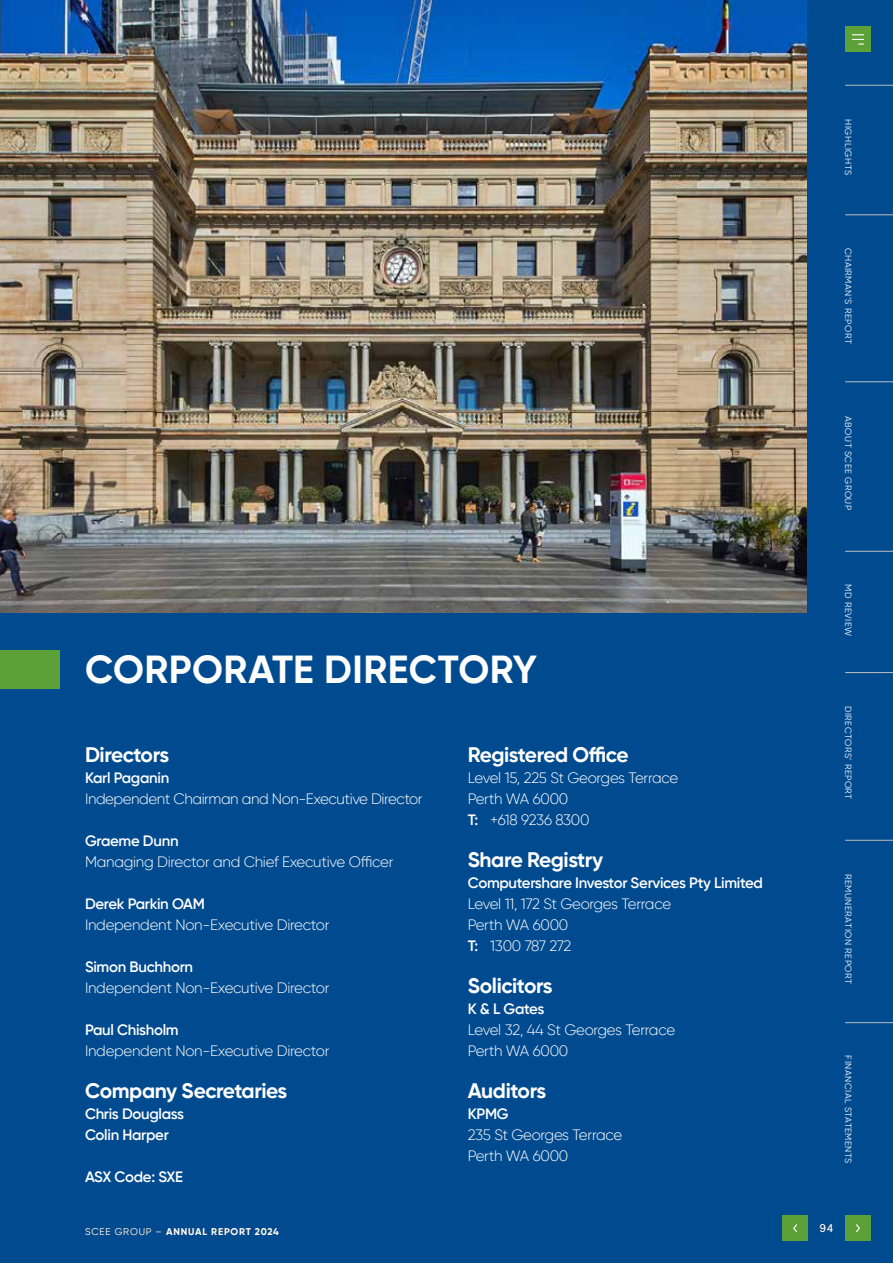
<style>
.page{position:relative;width:893px;height:1263px;background:#004a8f}
.page>*{position:absolute;margin:0;border:0;box-sizing:border-box;transform-origin:0 0}
.t1{font:700 39px "Gilroy";letter-spacing:.01em;color:#fff}
.t2{font:700 21px "Gilroy";letter-spacing:-.02em;color:#fff}
.t3{font:300 15px/21px "Gilroy";letter-spacing:-.02em;color:#fff}
.t4{font:600 15px/21px "Gilroy";letter-spacing:-.02em;color:#fff}
.t5{font:12px "Nimbus San";color:#fff}
.t6{font:700 9.75px "Gilroy";letter-spacing:.085em;color:#fff}
.t7{font:9px "Gilroy";letter-spacing:.06em;color:#fff}
.s1{font-weight:600}
.s2{font-weight:400}
</style>
<div class="page">
<img style="left:0;top:0;width:807px;height:612px">
<div style="left:0;top:650px;width:60px;height:39px;background:#5ca038"></div>
<hr style="left:845px;top:840px;width:48px;height:1px;background:#bcbec0">
<hr style="left:845px;top:215px;width:48px;height:1px;background:#bcbec0">
<hr style="left:845px;top:85px;width:48px;height:1px;background:#bcbec0">
<hr style="left:845px;top:381px;width:48px;height:1px;background:#bcbec0">
<hr style="left:845px;top:551px;width:48px;height:1px;background:#bcbec0">
<hr style="left:845px;top:672px;width:48px;height:1px;background:#bcbec0">
<hr style="left:845px;top:1022px;width:48px;height:1px;background:#bcbec0">
<div style="left:845px;top:27px;width:26px;height:25px;background:#5ca038"></div>
<svg style="left:852px;top:34px;width:11px;height:11px"></svg>
<div style="left:845px;top:1215px;width:26px;height:26px;background:#5ca038"></div>
<svg style="left:856px;top:1224px;width:4px;height:9px"></svg>
<div style="left:782px;top:1215px;width:26px;height:26px;background:#5ca038"></div>
<svg style="left:793px;top:1224px;width:4px;height:9px"></svg>
<p class="t7" style="left:854px;top:119px;width:57px;rotate:90deg">HIGHLIGHTS</p>
<p class="t7" style="left:854px;top:248px;width:97px;rotate:90deg">CHAIRMAN’S REPORT</p>
<p class="t7" style="left:854px;top:416px;width:96px;rotate:90deg">ABOUT SCEE GROUP</p>
<h1 class="t1" style="left:85px;top:645px;width:453px">CORPORATE DIRECTORY</h1>
<h2 class="t2" style="left:85px;top:742px;width:86px">Directors</h2>
<p class="t4" style="left:85px;top:767px;width:86px">Karl Paganin</p>
<p class="t3" style="left:85px;top:788px;width:339px">Independent Chairman and Non-Executive Director</p>
<p class="t4" style="left:85px;top:830px;width:95px">Graeme Dunn</p>
<p class="t3" style="left:85px;top:851px;width:310px">Managing Director and Chief Executive Officer</p>
<p class="t4" style="left:85px;top:893px;width:121px">Derek Parkin OAM</p>
<p class="t3" style="left:85px;top:914px;width:246px">Independent Non-Executive Director</p>
<p class="t4" style="left:85px;top:956px;width:110px">Simon Buchhorn</p>
<p class="t3" style="left:85px;top:977px;width:246px">Independent Non-Executive Director</p>
<p class="t4" style="left:85px;top:1019px;width:95px">Paul Chisholm</p>
<p class="t3" style="left:85px;top:1040px;width:246px">Independent Non-Executive Director</p>
<h2 class="t2" style="left:85px;top:1078px;width:204px">Company Secretaries</h2>
<p class="t4" style="left:85px;top:1103px;width:100px">Chris Douglass<br>Colin Harper</p>
<p class="t4" style="left:85px;top:1166px;width:100px">ASX Code: SXE</p>
<h2 class="t2" style="left:468px;top:742px;width:162px">Registered Office</h2>
<p class="t3" style="left:468px;top:767px;width:212px">Level 15, 225 St Georges Terrace<br>Perth WA 6000<br><span class="s1">T:</span> +618 9236 8300</p>
<h2 class="t2" style="left:468px;top:847px;width:137px">Share Registry</h2>
<p class="t4" style="left:468px;top:872px;width:297px">Computershare Investor Services Pty Limited</p>
<p class="t3" style="left:468px;top:893px;width:205px">Level 11, 172 St Georges Terrace<br>Perth WA 6000<br><span class="s1">T:</span> 1300 787 272</p>
<h2 class="t2" style="left:468px;top:973px;width:86px">Solicitors</h2>
<p class="t4" style="left:468px;top:998px;width:78px">K &amp; L Gates</p>
<p class="t3" style="left:468px;top:1019px;width:209px">Level 32, 44 St Georges Terrace<br>Perth WA 6000</p>
<h2 class="t2" style="left:468px;top:1078px;width:80px">Auditors</h2>
<p class="t4" style="left:468px;top:1103px;width:42px">KPMG</p>
<p class="t3" style="left:468px;top:1124px;width:156px">235 St Georges Terrace<br>Perth WA 6000</p>
<p class="t7" style="left:854px;top:584px;width:53px;rotate:90deg">MD REVIEW</p>
<p class="t7" style="left:854px;top:706px;width:95px;rotate:90deg">DIRECTORS’ REPORT</p>
<p class="t7" style="left:854px;top:874px;width:112px;rotate:90deg">REMUNERATION REPORT</p>
<p class="t7" style="left:854px;top:1055px;width:110px;rotate:90deg">FINANCIAL STATEMENTS</p>
<p class="t6" style="left:85px;top:1225px;width:195px"><span class="s2">SCEE GROUP –</span> ANNUAL REPORT 2024</p>
<p class="t5" style="left:819px;top:1222px;width:16px">94</p>
</div>
